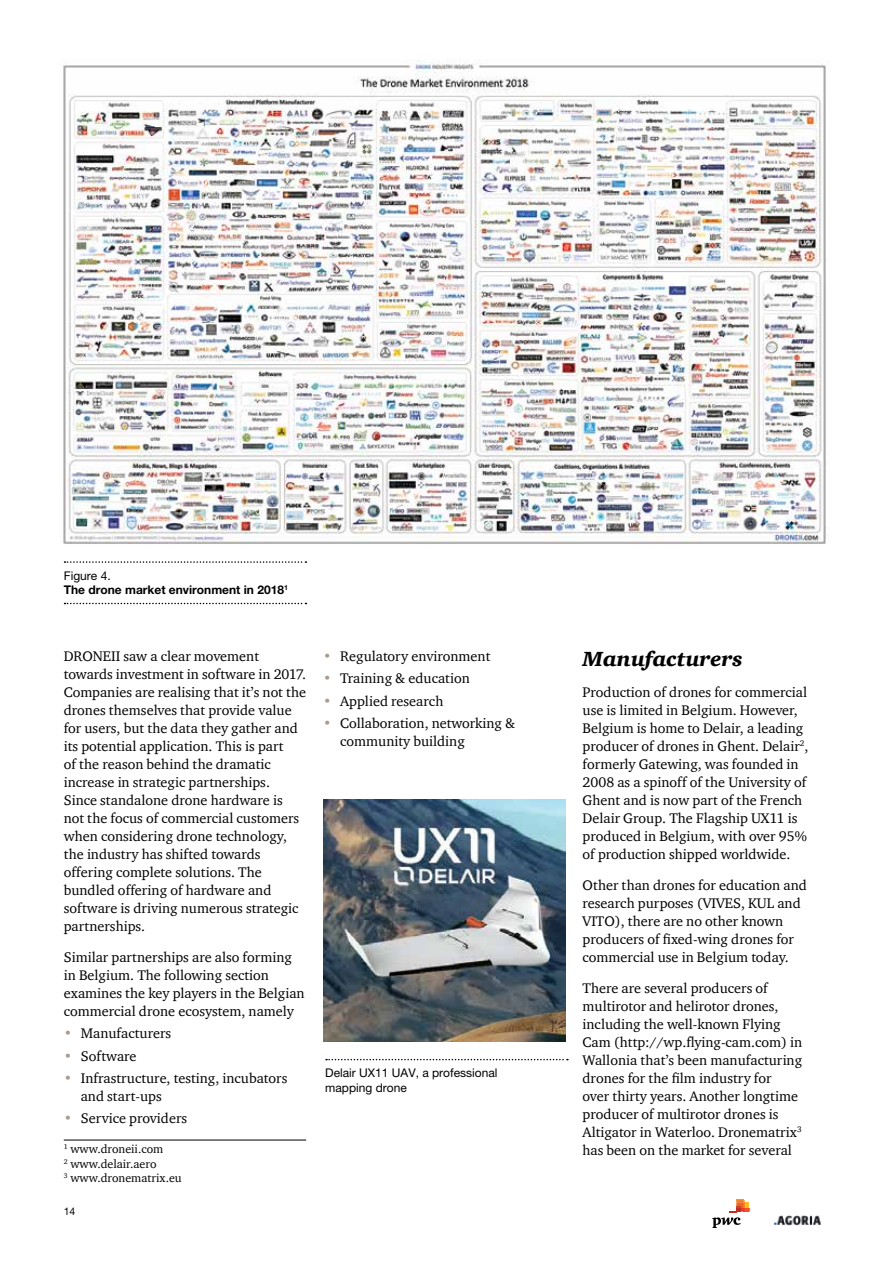
<style>
.page{position:relative;width:893px;height:1263px;background:#fff}
.page>*{position:absolute;margin:0;border:0;box-sizing:border-box;transform-origin:0 0}
.t1{font:italic 900 21px "ITC Charter Com";color:#000}
.t2{font:14.25px/18px "ITC Charter Com";color:#000}
.t3{font:12px/14.4px "ITC Charter Com";color:#000}
.t4{font:700 12px/14.4px "Helvetica Neue LT Pro";color:#000}
.t5{font:12px/14.4px "Helvetica Neue LT Pro";color:#000}
.t6{font:10.5px "Helvetica Neue LT Pro";color:#000}
.s1{font-weight:400}
.s2{color:#a89b91}
</style>
<div class="page">
<svg style="left:712px;top:1199px;width:38px;height:29px"></svg>
<img style="left:773px;top:1215px;width:48px;height:11px">
<img style="left:63px;top:60px;width:763px;height:484px">
<svg style="left:65px;top:561px;width:241px;height:2px"></svg>
<svg style="left:65px;top:603px;width:241px;height:1px"></svg>
<img style="left:323px;top:799px;width:243px;height:243px">
<svg style="left:326px;top:1059px;width:242px;height:1px"></svg>
<hr style="left:64px;top:1140px;width:242px;height:1px;background:#000">
<p class="t4" style="left:64px;top:568px;width:226px"><span class="s1">Figure 4.<br></span>The drone market environment in 2018<sup>1</sup></p>
<p class="t2" style="left:64px;top:647px;width:244px">DRONEII saw a clear movement towards investment in software in 2017.<br>Companies are realising that it’s not the drones themselves that provide value for users, but the data they gather and its potential application. This is part<br>of the reason behind the dramatic increase in strategic partnerships.<br>Since standalone drone hardware is not the focus of commercial customers when considering drone technology, the industry has shifted towards offering complete solutions. The bundled offering of hardware and software is driving numerous strategic partnerships.</p>
<p class="t2" style="left:64px;top:948px;width:242px">Similar partnerships are also forming in Belgium. The following section examines the key players in the Belgian commercial drone ecosystem, namely</p>
<p class="t2" style="left:64px;top:1024px;width:109px"><span class="s2">•</span> Manufacturers</p>
<p class="t2" style="left:64px;top:1046px;width:74px"><span class="s2">•</span> Software</p>
<p class="t2" style="left:81px;top:1069px;width:208px;text-indent:-17px"><span class="s2">•</span> Infrastructure, testing, incubators and start-ups</p>
<p class="t2" style="left:64px;top:1109px;width:125px"><span class="s2">•</span> Service providers</p>
<p class="t3" style="left:64px;top:1142px;width:119px"><sup>1</sup> www.droneii.com<br><sup>2</sup> www.delair.aero<br><sup>3</sup> www.dronematrix.eu</p>
<p class="t6" style="left:64px;top:1205px;width:13px">14</p>
<p class="t2" style="left:323px;top:647px;width:169px"><span class="s2">•</span> Regulatory environment</p>
<p class="t2" style="left:323px;top:669px;width:148px"><span class="s2">•</span> Training &amp; education</p>
<p class="t2" style="left:323px;top:692px;width:122px"><span class="s2">•</span> Applied research</p>
<p class="t2" style="left:340px;top:714px;width:177px;text-indent:-17px"><span class="s2">•</span> Collaboration, networking &amp; community building</p>
<p class="t5" style="left:325px;top:1066px;width:174px">Delair UX11 UAV, a professional mapping drone</p>
<h1 class="t1" style="left:583px;top:646px;width:162px">Manufacturers</h1>
<p class="t2" style="left:583px;top:683px;width:227px">Production of drones for commercial use is limited in Belgium. However, Belgium is home to Delair, a leading producer of drones in Ghent. Delair<sup>2</sup>, formerly Gatewing, was founded in 2008 as a spinoff of the University of Ghent and is now part of the French Delair Group. The Flagship UX11 is produced in Belgium, with over 95% of production shipped worldwide.</p>
<p class="t2" style="left:583px;top:876px;width:226px">Other than drones for education and research purposes (VIVES, KUL and VITO), there are no other known producers of fixed-wing drones for commercial use in Belgium today.</p>
<p class="t2" style="left:583px;top:978px;width:221px">There are several producers of multirotor and helirotor drones, including the well-known Flying Cam (http://wp.flying-cam.com) in Wallonia that’s been manufacturing drones for the film industry for<br>over thirty years. Another longtime producer of multirotor drones is Altigator in Waterloo. Dronematrix<sup>3 </sup>has been on the market for several</p>
</div>
